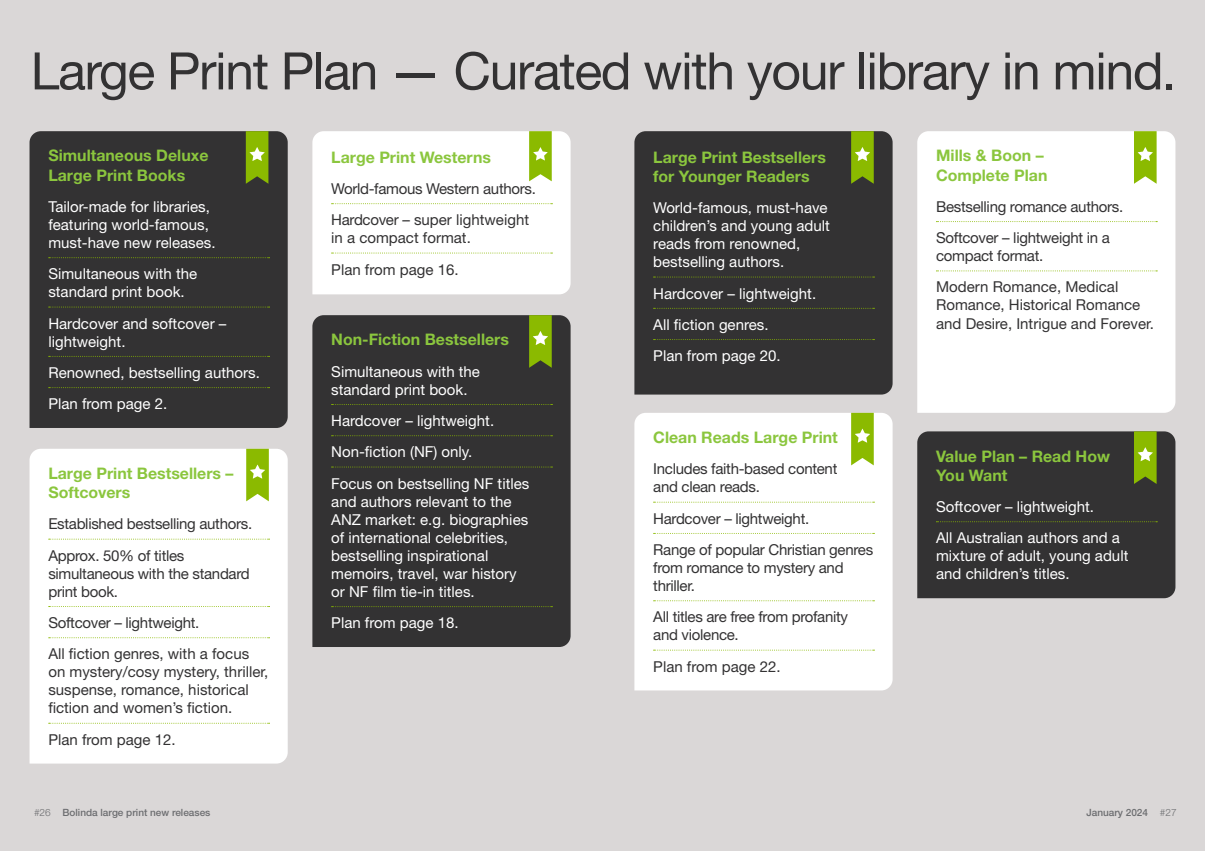
<style>
.page{position:relative;width:1205px;height:851px;background:#fff}
.page>*{position:absolute;margin:0;border:0;box-sizing:border-box;transform-origin:0 0}
.HEAD_A{font:51.62px "Helvetica Neue";letter-spacing:-.025em;color:#333233}
.t1{font:700 15.88px/19.1px "Helvetica Neue LT Std";color:#8bc63e}
.List_10_5pt{font:15px/18px "Helvetica Neue LT Std";color:#fff}
.List_10_5pt-2{font:15px/18px "Helvetica Neue LT Std";letter-spacing:-.02em;color:#333233}
.List_10_5pt-3{font:15px/18px "Helvetica Neue LT Std";color:#333233}
.t2{font:500 10px "Helvetica Neue LT Std";color:#6c6d70}
.s1{font-weight:300}
</style>
<div class="page">
<div style="left:0;top:0;width:1205px;height:850px;background:#dad7d7"></div>
<div style="left:30px;top:131px;width:258px;height:297px;background:#333233"></div>
<svg style="left:49px;top:257px;width:220px;height:1px"></svg>
<svg style="left:49px;top:307px;width:220px;height:1px"></svg>
<svg style="left:49px;top:356px;width:220px;height:1px"></svg>
<svg style="left:49px;top:387px;width:220px;height:1px"></svg>
<svg style="left:246px;top:131px;width:22px;height:53px"></svg>
<div style="left:312px;top:315px;width:258px;height:332px;background:#333233"></div>
<svg style="left:332px;top:404px;width:220px;height:1px"></svg>
<svg style="left:332px;top:435px;width:220px;height:1px"></svg>
<svg style="left:332px;top:466px;width:220px;height:1px"></svg>
<svg style="left:332px;top:606px;width:220px;height:1px"></svg>
<svg style="left:529px;top:315px;width:23px;height:53px"></svg>
<div style="left:634px;top:131px;width:258px;height:263px;background:#333233"></div>
<svg style="left:653px;top:277px;width:221px;height:1px"></svg>
<svg style="left:653px;top:308px;width:221px;height:1px"></svg>
<svg style="left:653px;top:339px;width:221px;height:1px"></svg>
<svg style="left:851px;top:131px;width:23px;height:53px"></svg>
<div style="left:917px;top:431px;width:258px;height:167px;background:#333233"></div>
<svg style="left:936px;top:521px;width:221px;height:1px"></svg>
<svg style="left:1134px;top:431px;width:22px;height:53px"></svg>
<div style="left:30px;top:449px;width:258px;height:314px;background:#fff"></div>
<svg style="left:49px;top:538px;width:220px;height:1px"></svg>
<svg style="left:49px;top:606px;width:220px;height:1px"></svg>
<svg style="left:49px;top:637px;width:220px;height:1px"></svg>
<svg style="left:49px;top:722px;width:220px;height:1px"></svg>
<svg style="left:246px;top:448px;width:23px;height:53px"></svg>
<div style="left:917px;top:131px;width:258px;height:282px;background:#fff"></div>
<svg style="left:936px;top:221px;width:221px;height:1px"></svg>
<svg style="left:936px;top:270px;width:221px;height:1px"></svg>
<svg style="left:1134px;top:131px;width:22px;height:53px"></svg>
<div style="left:634px;top:413px;width:258px;height:277px;background:#fff"></div>
<svg style="left:653px;top:501px;width:221px;height:1px"></svg>
<svg style="left:653px;top:533px;width:221px;height:1px"></svg>
<svg style="left:653px;top:600px;width:221px;height:1px"></svg>
<svg style="left:653px;top:649px;width:221px;height:1px"></svg>
<svg style="left:851px;top:413px;width:23px;height:52px"></svg>
<div style="left:312px;top:131px;width:258px;height:163px;background:#fff"></div>
<svg style="left:332px;top:203px;width:220px;height:1px"></svg>
<svg style="left:332px;top:253px;width:220px;height:1px"></svg>
<svg style="left:529px;top:131px;width:23px;height:50px"></svg>
<p class="HEAD_A" style="left:31px;top:34px;width:1147px">Large Print Plan — Curated with your library in mind.</p>
<p class="t1" style="left:48px;top:146px;width:162px">Simultaneous Deluxe<br>Large Print Books</p>
<p class="List_10_5pt" style="left:48px;top:197px;width:169px">Tailor-made for libraries, featuring world-famous, must-have new releases.</p>
<p class="List_10_5pt" style="left:48px;top:264px;width:150px">Simultaneous with the standard print book.</p>
<p class="List_10_5pt" style="left:48px;top:314px;width:180px">Hardcover and softcover – lightweight.</p>
<p class="List_10_5pt" style="left:48px;top:363px;width:213px">Renowned, bestselling authors.</p>
<p class="List_10_5pt" style="left:48px;top:394px;width:120px">Plan from page 2.</p>
<p class="t1" style="left:48px;top:463px;width:187px">Large Print Bestsellers –<br>Softcovers</p>
<p class="List_10_5pt-2" style="left:48px;top:514px;width:205px">Established bestselling authors.</p>
<p class="List_10_5pt-2" style="left:48px;top:546px;width:203px">Approx. 50% of titles simultaneous with the standard print book.</p>
<p class="List_10_5pt-2" style="left:48px;top:613px;width:153px">Softcover – lightweight.</p>
<p class="List_10_5pt-3" style="left:48px;top:644px;width:221px">All fiction genres, with a focus on mystery/cosy mystery, thriller, suspense, romance, historical fiction and women’s fiction.</p>
<p class="List_10_5pt-3" style="left:48px;top:730px;width:129px">Plan from page 12.</p>
<p class="t1" style="left:331px;top:147px;width:161px">Large Print Westerns</p>
<p class="List_10_5pt-2" style="left:331px;top:179px;width:206px">World-famous Western authors.</p>
<p class="List_10_5pt-3" style="left:331px;top:211px;width:199px">Hardcover – super lightweight in a compact format.</p>
<p class="List_10_5pt-3" style="left:331px;top:260px;width:129px">Plan from page 16.</p>
<p class="t1" style="left:331px;top:330px;width:179px">Non-Fiction Bestsellers</p>
<p class="List_10_5pt" style="left:331px;top:362px;width:150px">Simultaneous with the standard print book.</p>
<p class="List_10_5pt" style="left:331px;top:411px;width:164px">Hardcover – lightweight.</p>
<p class="List_10_5pt" style="left:331px;top:442px;width:143px">Non-fiction (NF) only.</p>
<p class="List_10_5pt" style="left:331px;top:474px;width:200px">Focus on bestselling NF titles and authors relevant to the<br>ANZ market: e.g. biographies of international celebrities, bestselling inspirational memoirs, travel, war history or NF film tie-in titles.</p>
<p class="List_10_5pt" style="left:331px;top:613px;width:129px">Plan from page 18.</p>
<p class="t1" style="left:653px;top:147px;width:174px">Large Print Bestsellers for Younger Readers</p>
<p class="List_10_5pt" style="left:653px;top:198px;width:178px">World-famous, must-have children’s and young adult reads from renowned, bestselling authors.</p>
<p class="List_10_5pt" style="left:653px;top:284px;width:164px">Hardcover – lightweight.</p>
<p class="List_10_5pt" style="left:653px;top:315px;width:117px">All fiction genres.</p>
<p class="List_10_5pt" style="left:653px;top:346px;width:129px">Plan from page 20.</p>
<p class="t1" style="left:653px;top:427px;width:186px">Clean Reads Large Print</p>
<p class="List_10_5pt-2" style="left:653px;top:459px;width:186px">Includes faith-based content and clean reads.</p>
<p class="List_10_5pt-2" style="left:653px;top:509px;width:158px">Hardcover – lightweight.</p>
<p class="List_10_5pt-2" style="left:653px;top:540px;width:221px">Range of popular Christian genres from romance to mystery and thriller.</p>
<p class="List_10_5pt-2" style="left:653px;top:607px;width:196px">All titles are free from profanity and violence.</p>
<p class="List_10_5pt-3" style="left:653px;top:657px;width:129px">Plan from page 22.</p>
<p class="t1" style="left:936px;top:146px;width:113px">Mills &amp; Boon –<br>Complete Plan</p>
<p class="List_10_5pt-2" style="left:936px;top:197px;width:189px">Bestselling romance authors.</p>
<p class="List_10_5pt-2" style="left:936px;top:228px;width:175px">Softcover – lightweight in a compact format.</p>
<p class="List_10_5pt-3" style="left:936px;top:278px;width:219px">Modern Romance, Medical<br>Romance, Historical Romance and Desire, Intrigue and Forever.</p>
<p class="t1" style="left:936px;top:446px;width:175px">Value Plan – Read How<br>You Want</p>
<p class="List_10_5pt" style="left:936px;top:497px;width:159px">Softcover – lightweight.</p>
<p class="List_10_5pt" style="left:936px;top:528px;width:194px">All Australian authors and a mixture of adult, young adult and children’s titles.</p>
<p class="t2" style="left:34px;top:805px;width:178px"><span class="s1">#26</span> Bolinda large print new releases</p>
<p class="t2" style="left:1086px;top:805px;width:92px">January 2024 <span class="s1">#27</span></p>
</div>
